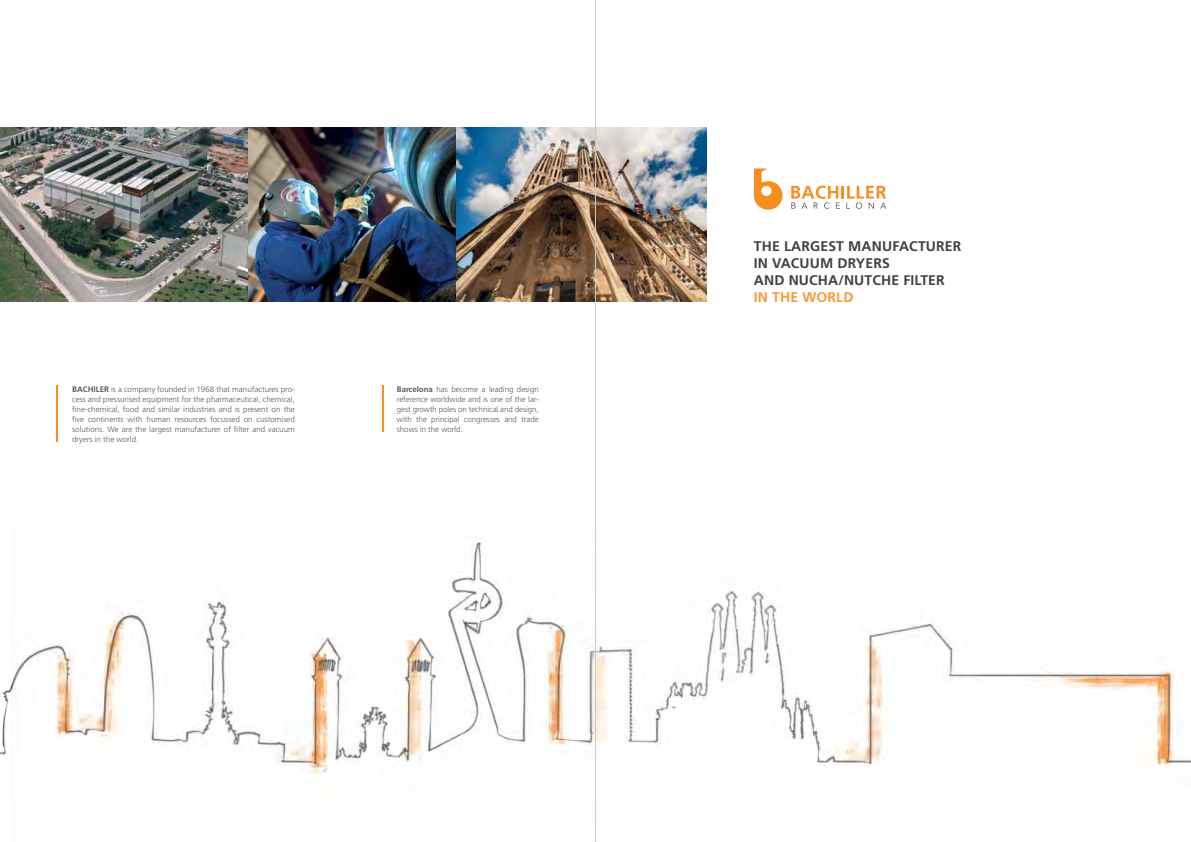
<style>
.page{position:relative;width:1191px;height:842px;background:#fff}
.page>*{position:absolute;margin:0;border:0;box-sizing:border-box;transform-origin:0 0}
.t1{font:700 14px "Frutiger LT Std";letter-spacing:.01em;color:#414042}
.t2{font:700 14px "Frutiger LT Std";letter-spacing:.01em;color:#f89a35}
.t3{font:300 8px/10px "Frutiger LT Std";color:#58595b;text-align:justify}
.s1{font-weight:700}
</style>
<div class="page">
<img style="left:0;top:128px;width:458px;height:174px">
<img style="left:456px;top:128px;width:250px;height:173px">
<img style="left:0;top:542px;width:1191px;height:234px">
<svg style="left:754px;top:168px;width:28px;height:42px"></svg>
<svg style="left:791px;top:186px;width:95px;height:23px"></svg>
<hr style="left:595px;top:0;width:1px;height:842px;background:#c7c8ca">
<hr style="left:382px;top:386px;width:1px;height:46px;background:#f78e1e">
<hr style="left:57px;top:386px;width:1px;height:56px;background:#f78e1e">
<p class="t3" style="left:72px;top:384px;width:224px"><span class="s1">BACHILER</span> is a company founded in 1968 that manufactures pro&shy;cess and pressurised equipment for the pharmaceutical, chemical, fine-chemical, food and similar industries and is present on the five continents with human resources focussed on customised solutions. We are the largest manufacturer of filter and vacuum dryers in the world.</p>
<p class="t3" style="left:397px;top:384px;width:143px"><span class="s1">BARCELONA</span> has become a leading design reference worldwide and is one of the lar&shy;gest growth poles on technical and design, with the principal congresses and trade shows in the world.</p>
<h1 class="t1" style="left:754px;top:238px;width:10px">THE</h1>
<h1 class="t1" style="left:784px;top:238px;width:10px">LARGEST</h1>
<h1 class="t1" style="left:848px;top:238px;width:11px">MANUFACTURE</h1>
<h1 class="t1" style="left:952px;top:238px;width:10px">R</h1>
<h1 class="t1" style="left:754px;top:255px;width:30px">IN VACUUM</h1>
<h1 class="t1" style="left:837px;top:255px;width:10px">DRYERS</h1>
<h1 class="t1" style="left:754px;top:272px;width:11px">AND</h1>
<h1 class="t1" style="left:788px;top:272px;width:11px">NUCHA</h1>
<h1 class="t1" style="left:838px;top:272px;width:73px">/NUTCHE FILTER</h1>
<h1 class="t2" style="left:754px;top:289px;width:101px">IN THE WORLD</h1>
</div>
